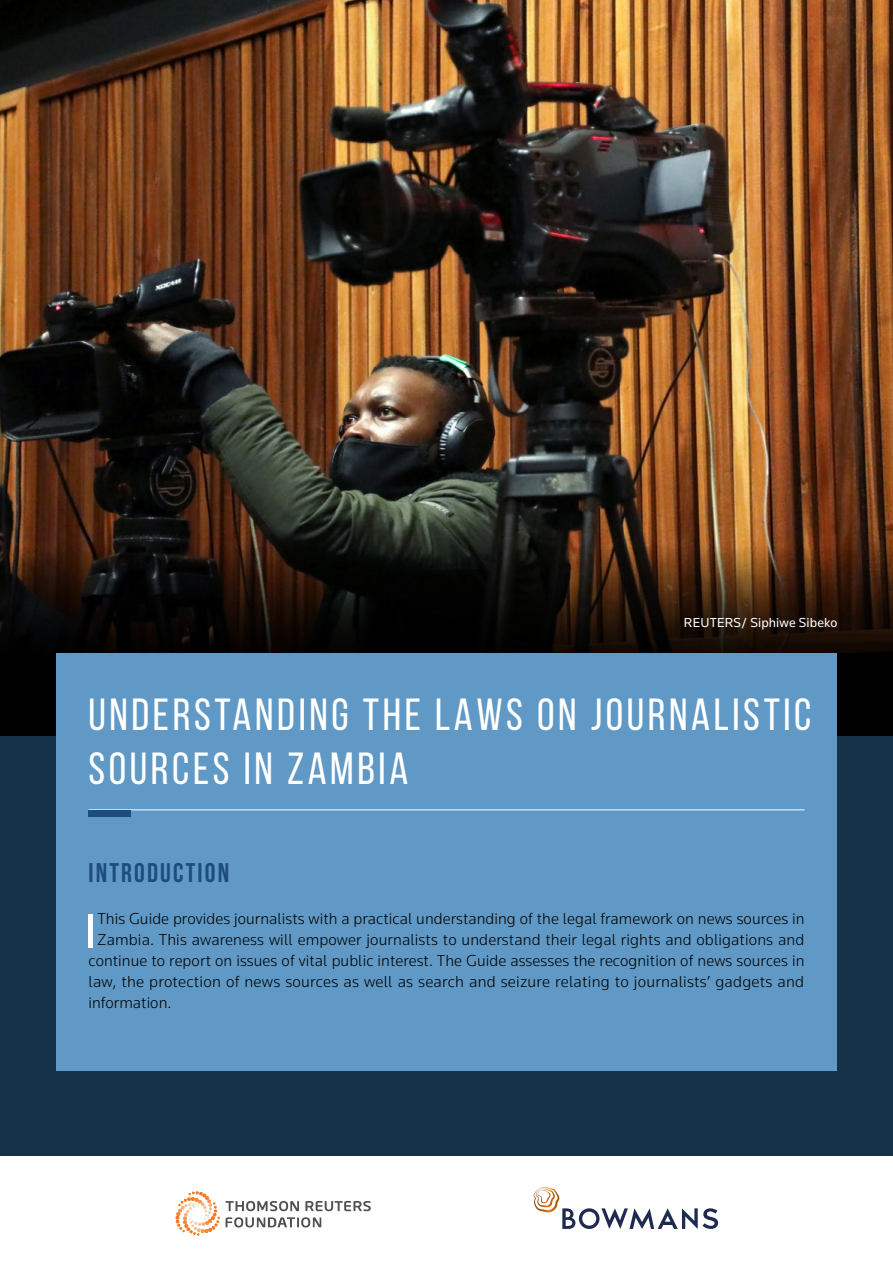
<style>
.page{position:relative;width:893px;height:1263px;background:#fff}
.page>*{position:absolute;margin:0;border:0;box-sizing:border-box;transform-origin:0 0}
.t1{font:45px/54px "Bebas Neue";letter-spacing:.08em;color:#fff}
.t2{font:45px "Bebas Neue";letter-spacing:.08em;color:#fff}
.t3{font:700 27px "Bebas Neue";letter-spacing:.08em;color:#1d4c7e}
.t4{font:300 16.5px/21px "Knowledge";letter-spacing:.005em;color:#000;text-align:center}
.t5{font:200 16.5px "Knowledge";letter-spacing:.005em;color:#000}
.t6{font:13.5px "Knowledge";letter-spacing:.01em;color:#fff}
.s1{font-weight:700}
</style>
<div class="page">
<img style="left:0;top:0;width:893px;height:546px">
<svg style="left:0;top:546px;width:893px;height:191px;background:#190f08"></svg>
<div style="left:0;top:737px;width:893px;height:441px;background:#163248"></div>
<div style="left:56px;top:653px;width:781px;height:418px;background:#6099c5"></div>
<hr style="left:88px;top:809px;width:716px;height:1px;background:#fff">
<div style="left:88px;top:810px;width:43px;height:7px;background:#1d4c7e"></div>
<div style="left:0;top:1156px;width:893px;height:107px;background:#fff"></div>
<div style="left:88px;top:914px;width:5px;height:33px;background:#fff"></div>
<svg style="left:226px;top:1201px;width:145px;height:26px"></svg>
<svg style="left:176px;top:1191px;width:43px;height:44px"></svg>
<svg style="left:533px;top:1187px;width:185px;height:42px"></svg>
<p class="t6" style="left:684px;top:614px;width:155px">REUTERS/ Siphiwe Sibeko</p>
<h1 class="t2" style="left:114px;top:672px;width:222px">CASE STUDIES</h1>
<h1 class="t1" style="left:88px;top:687px;width:724px">UNDERSTANDING THE LAWS ON JOURNALISTIC<br>SOURCES IN ZAMBIA</h1>
<h2 class="t3" style="left:88px;top:858px;width:142px">INTRODUCTION</h2>
<p class="t4" style="left:88px;top:908px;width:717px">This Guide provides journalists with a practical understanding of the legal framework on news sources in Zambia. This awareness will empower journalists to understand their legal rights and obligations and continue to report on issues of vital public interest. The Guide assesses the recognition of news sources in law, the protection of news sources as well as search and seizure relating to journalists’ gadgets and</p>
<p class="t5" style="left:114px;top:950px;width:692px"><span class="s1">Analysis:</span> C urts have consistently held that injunctions m ant to prevent disrupt on by prote ters should</p>
<p class="t5" style="left:114px;top:971px;width:692px">not prevent journalists from reporting. However, the reality s that wherever an injunction is in place in</p>
<p class="t5" style="left:119px;top:992px;width:14px">el</p>
</div>
